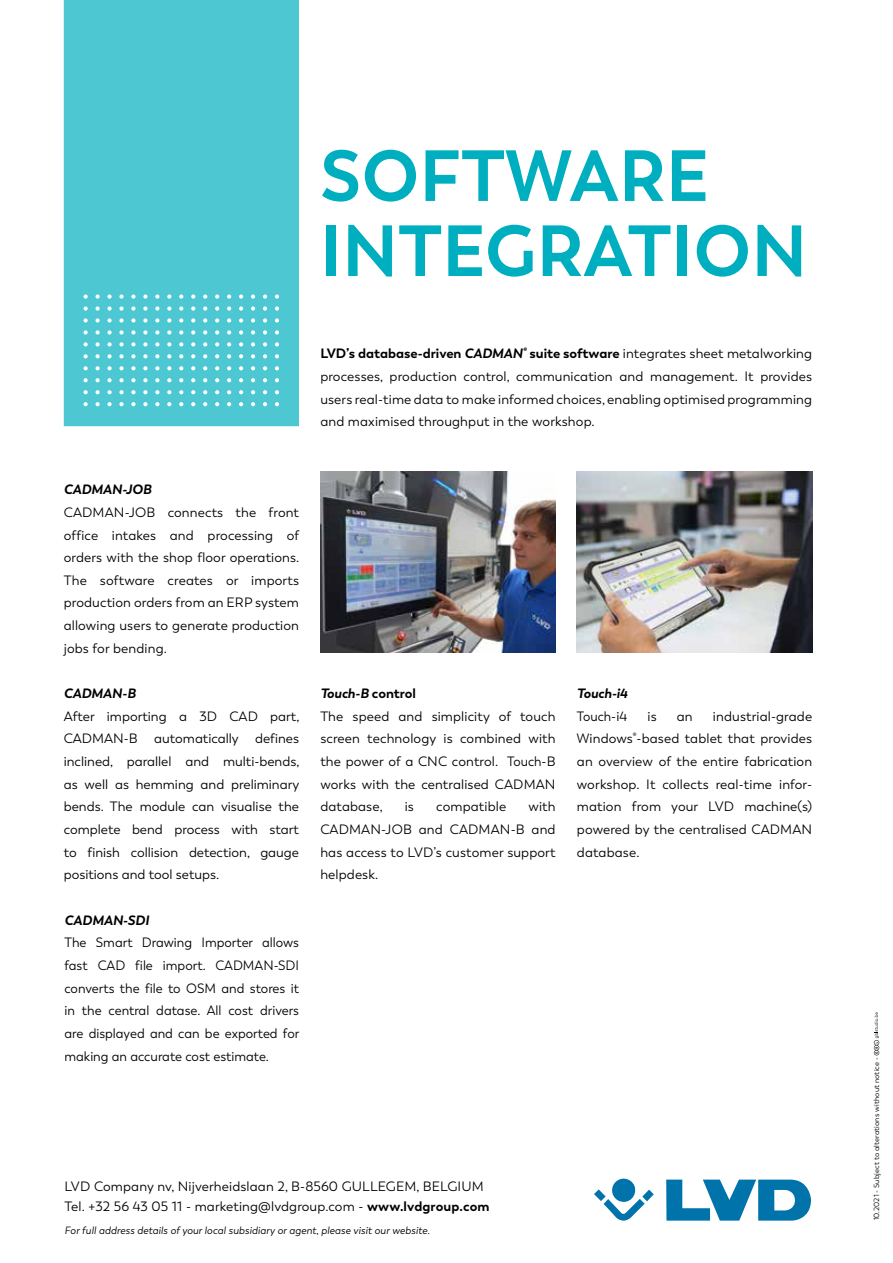
<style>
.page{position:relative;width:893px;height:1263px;background:#fff}
.page>*{position:absolute;margin:0;border:0;box-sizing:border-box;transform-origin:0 0}
.t1{font:700 72px/75px "Trenda";letter-spacing:.01em;color:#00afbf;scale:.96 1}
.t2{font:13.5px/22.6px "Trenda";letter-spacing:.01em;color:#000;text-align:justify}
.t3{font:italic 700 13.5px "Trenda";color:#000}
.t4{font:13.5px "Trenda";letter-spacing:.01em;color:#000;scale:.95 1}
.t5{font:italic 10.5px "Trenda";letter-spacing:.01em;color:#000}
.t6{font:7.5px "Trenda";letter-spacing:.01em;color:#000}
.s1{font-weight:700}
.s2{font-weight:700;font-style:italic}
</style>
<div class="page">
<div style="left:64px;top:0;width:235px;height:426px;background:#4dc7d2"></div>
<img style="left:320px;top:471px;width:236px;height:182px">
<img style="left:577px;top:471px;width:235px;height:182px">
<svg style="left:666px;top:1179px;width:145px;height:41px"></svg>
<svg style="left:594px;top:1178px;width:60px;height:43px"></svg>
<svg style="left:874px;top:1012px;width:5px;height:43px"></svg>
<h1 class="t1" style="left:320px;top:139px;width:508px">SOFTWARE<br>INTEGRATION</h1>
<p class="t2" style="left:320px;top:342px;width:493px"><span class="s1">LVD’s database-driven</span> <span class="s2">CADMAN</span><sup>®</sup> <span class="s1">suite software</span> integrates sheet metalworking processes, production control, communication and management. It provides users real-time data to make informed choices, enabling optimised programming and maximised throughput in the workshop.</p>
<p class="t3" style="left:64px;top:481px;width:89px">CADMAN-JOB</p>
<p class="t2" style="left:64px;top:501px;width:237px">CADMAN-JOB connects the front office intakes and processing of orders with the shop floor operations.<br>The software creates or imports production orders from an ERP system allowing users to generate production jobs for bending.</p>
<p class="t3" style="left:64px;top:685px;width:74px">CADMAN-B</p>
<p class="t2" style="left:64px;top:705px;width:237px">After importing a 3D CAD part, CADMAN-B automatically defines inclined, parallel and multi-bends, as well as hemming and preliminary bends. The module can visualise the complete bend process with start to finish collision detection, gauge positions and tool setups.</p>
<p class="t3" style="left:64px;top:911px;width:86px">CADMAN-SDI</p>
<p class="t2" style="left:64px;top:931px;width:236px">The Smart Drawing Importer allows fast CAD file import. CADMAN-SDI converts the file to OSM and stores it in the central datase. All cost drivers are displayed and can be exported for making an accurate cost estimate.</p>
<p class="t2" style="left:320px;top:682px;width:237px;text-align:left"><span class="s2">Touch-B</span> <span class="s1">control<br></span>The speed and simplicity of touch screen technology is combined with the power of a CNC control. Touch-B works with the centralised CADMAN database,</p>
<p class="t2" style="left:320px;top:795px;width:237px;text-indent:208px">with CADMAN-JOB and CADMAN-B and has access to LVD’s customer support helpdesk.</p>
<p class="t2" style="left:405px;top:795px;width:11px">is</p>
<p class="t2" style="left:436px;top:795px;width:71px">compatible</p>
<p class="t3" style="left:577px;top:685px;width:52px">Touch-i4</p>
<p class="t4" style="left:577px;top:708px;width:55px">Touch-i4</p>
<p class="t2" style="left:647px;top:705px;width:11px">is</p>
<p class="t2" style="left:677px;top:705px;width:17px">an</p>
<p class="t2" style="left:577px;top:705px;width:237px;text-indent:136px">industrial-grade Windows<sup>®</sup>-based tablet that provides an overview of the entire fabrication workshop. It collects real-time infor&shy;mation from your LVD machine(s) powered by the centralised CADMAN database.</p>
<p class="t2" style="left:64px;top:1177px;width:427px;line-height:19.5px">LVD Company nv, Nijverheidslaan 2, B-8560 GULLEGEM, BELGIUM<br>Tel. +32 56 43 05 11 - marketing@lvdgroup.com - <span class="s1">www.lvdgroup.com</span></p>
<p class="t5" style="left:64px;top:1224px;width:367px">For full address details of your local subsidiary or agent, please visit our website.</p>
<p class="t6" style="left:872px;top:1220px;width:165px;rotate:-90deg">10.2021 - Subject to alterations without notice -</p>
</div>
